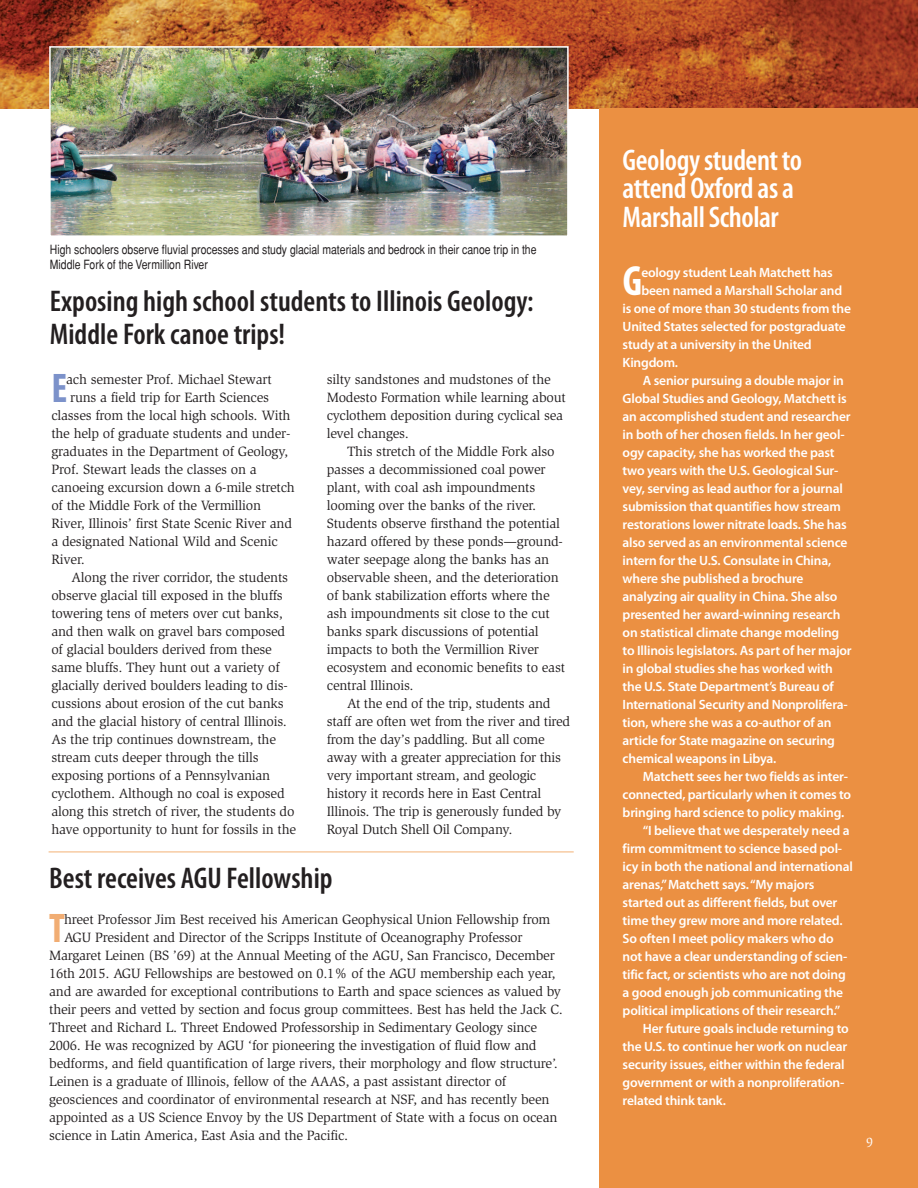
<style>
.page{position:relative;width:918px;height:1188px;background:#fff}
.page>*{position:absolute;margin:0;border:0;box-sizing:border-box;transform-origin:0 0}
.t1{font:700 condensed 42.45px "Myriad Pro";color:#fff}
.t2{font:700 condensed 41.55px "Myriad Pro";color:#7c92ca}
.t3{font:700 condensed 41.55px "Myriad Pro";color:#f1ad73}
.t4{font:600 condensed 30px/33px "Myriad Pro";color:#231f20}
.t5{font:600 condensed 30px/28.5px "Myriad Pro";letter-spacing:-.015em;color:#fff}
.t6{font:13.8px/18px "Slimbach";letter-spacing:-.015em;color:#231f20}
.t7{font:13.8px "Slimbach";color:#fff}
.t8{font:600 13.5px "Myriad Pro";letter-spacing:-.015em;color:#fff}
.t9{font:condensed 12.75px/15px "Helvetica";color:#231f20}
</style>
<div class="page">
<svg style="left:0;top:0;width:918px;height:108px;background:#b05025"></svg>
<div style="left:599px;top:108px;width:319px;height:1080px;background:#eb9042"></div>
<img style="left:52px;top:49px;width:514px;height:185px">
<div style="left:49px;top:46px;width:520px;height:191px;border:2px solid #fff"></div>
<hr style="left:49px;top:851px;width:525px;height:2px;background:#f7cba3">
<p class="t9" style="left:50px;top:242px;width:488px">High schoolers observe fluvial processes and study glacial materials and bedrock in their canoe trip in the<br>Middle Fork of the Vermillion River</p>
<h3 class="t4" style="left:50px;top:288px;width:485px">Exposing high school students to Illinois Geology:<br>Middle Fork canoe trips!</h3>
<h2 class="t2" style="left:51px;top:374px;width:17px">E</h2>
<p class="t6" style="left:66px;top:372px;width:207px">ach semester Prof. Michael Stewart</p>
<p class="t6" style="left:327px;top:372px;width:241px">silty sandstones and mudstones of the Modesto Formation while learning about cyclothem deposition during cyclical sea level changes.</p>
<p class="t6" style="left:327px;top:444px;width:240px;text-indent:20px">This stretch of the Middle Fork also passes a decommissioned coal power plant, with coal ash impoundments looming over the banks of the river.<br>Students observe firsthand the potential hazard offered by these ponds—ground&shy;water seepage along the banks has an observable sheen, and the deterioration of bank stabilization efforts where the ash impoundments sit close to the cut banks spark discussions of potential impacts to both the Vermillion River ecosystem and economic benefits to east central Illinois.</p>
<p class="t6" style="left:327px;top:696px;width:245px;text-indent:20px">At the end of the trip, students and staff are often wet from the river and tired from the day’s paddling. But all come away with a greater appreciation for this very important stream, and geologic history it records here in East Central Illinois. The trip is generously funded by Royal Dutch Shell Oil Company.</p>
<h3 class="t4" style="left:49px;top:864px;width:285px">Best receives AGU Fellowship</h3>
<h2 class="t3" style="left:49px;top:914px;width:17px">T</h2>
<p class="t6" style="left:64px;top:912px;width:488px">hreet Professor Jim Best received his American Geophysical Union Fellowship from</p>
<p class="t6" style="left:70px;top:390px;width:201px">runs a field trip for Earth Sciences</p>
<p class="t6" style="left:51px;top:408px;width:241px">classes from the local high schools. With</p>
<p class="t6" style="left:51px;top:426px;width:241px">the help of graduate students and under-</p>
<p class="t6" style="left:51px;top:444px;width:239px">graduates in the Department of Geology,</p>
<p class="t6" style="left:51px;top:462px;width:207px">Prof. Stewart leads the classes on a</p>
<p class="t6" style="left:51px;top:480px;width:245px">canoeing excursion down a 6-mile stretch</p>
<p class="t6" style="left:51px;top:498px;width:211px">of the Middle Fork of the Vermillion</p>
<p class="t6" style="left:51px;top:516px;width:242px">River, Illinois’ first State Scenic River and</p>
<p class="t6" style="left:51px;top:534px;width:228px">a designated National Wild and Scenic</p>
<p class="t6" style="left:51px;top:552px;width:35px">River.</p>
<p class="t6" style="left:72px;top:570px;width:218px">Along the river corridor, the students</p>
<p class="t6" style="left:51px;top:588px;width:233px">observe glacial till exposed in the bluffs</p>
<p class="t6" style="left:51px;top:606px;width:233px">towering tens of meters over cut banks,</p>
<p class="t6" style="left:51px;top:624px;width:235px">and then walk on gravel bars composed</p>
<p class="t6" style="left:51px;top:642px;width:222px">of glacial boulders derived from these</p>
<p class="t6" style="left:51px;top:660px;width:230px">same bluffs. They hunt out a variety of</p>
<p class="t6" style="left:51px;top:678px;width:238px">glacially derived boulders leading to dis-</p>
<p class="t6" style="left:51px;top:696px;width:234px">cussions about erosion of the cut banks</p>
<p class="t6" style="left:51px;top:714px;width:237px">and the glacial history of central Illinois.</p>
<p class="t6" style="left:51px;top:732px;width:226px">As the trip continues downstream, the</p>
<p class="t6" style="left:51px;top:750px;width:209px">stream cuts deeper through the tills</p>
<p class="t6" style="left:51px;top:768px;width:220px">exposing portions of a Pennsylvanian</p>
<p class="t6" style="left:51px;top:786px;width:235px">cyclothem. Although no coal is exposed</p>
<p class="t6" style="left:51px;top:804px;width:245px">along this stretch of river, the students do</p>
<p class="t6" style="left:51px;top:822px;width:246px">have opportunity to hunt for fossils in the</p>
<p class="t6" style="left:64px;top:930px;width:460px">AGU President and Director of the Scripps Institute of Oceanography Professor</p>
<p class="t6" style="left:49px;top:948px;width:507px">Margaret Leinen (BS ’69) at the Annual Meeting of the AGU, San Francisco, December</p>
<p class="t6" style="left:49px;top:966px;width:508px">16th 2015. AGU Fellowships are bestowed on 0.1% of the AGU membership each year,</p>
<p class="t6" style="left:49px;top:984px;width:513px">and are awarded for exceptional contributions to Earth and space sciences as valued by</p>
<p class="t6" style="left:49px;top:1002px;width:515px">their peers and vetted by section and focus group committees. Best has held the Jack C.</p>
<p class="t6" style="left:49px;top:1020px;width:489px">Threet and Richard L. Threet Endowed Professorship in Sedimentary Geology since</p>
<p class="t6" style="left:49px;top:1038px;width:489px">2006. He was recognized by AGU ‘for pioneering the investigation of fluid flow and</p>
<p class="t6" style="left:49px;top:1056px;width:510px">bedforms, and field quantification of large rivers, their morphology and flow structure’.</p>
<p class="t6" style="left:49px;top:1074px;width:459px">Leinen is a graduate of Illinois, fellow of the AAAS, a past assistant director of</p>
<p class="t6" style="left:49px;top:1092px;width:502px">geosciences and coordinator of environmental research at NSF, and has recently been</p>
<p class="t6" style="left:49px;top:1110px;width:510px">appointed as a US Science Envoy by the US Department of State with a focus on ocean</p>
<p class="t6" style="left:49px;top:1128px;width:300px">science in Latin America, East Asia and the Pacific.</p>
<h3 class="t5" style="left:623px;top:148px;width:181px">Geologystudentto attend Oxford asa<br>MarshallScholar</h3>
<h1 class="t1" style="left:623px;top:266px;width:21px">G</h1>
<p class="t8" style="left:641px;top:268px;width:193px">eology student Leah Matchett has</p>
<p class="t8" style="left:641px;top:286px;width:202px">been named a Marshall Scholar and</p>
<p class="t8" style="left:623px;top:304px;width:230px">is one of more than 30 students from the</p>
<p class="t8" style="left:623px;top:322px;width:225px">United States selected for postgraduate</p>
<p class="t8" style="left:623px;top:340px;width:191px">study at a university in the United</p>
<p class="t8" style="left:623px;top:358px;width:57px">Kingdom.</p>
<p class="t8" style="left:643px;top:376px;width:203px">A senior pursuing a double major in</p>
<p class="t8" style="left:623px;top:394px;width:226px">Global Studies and Geology, Matchett is</p>
<p class="t8" style="left:623px;top:412px;width:230px">an accomplished student and researcher</p>
<p class="t8" style="left:623px;top:430px;width:223px">in both of her chosen fields. In her geol-</p>
<p class="t8" style="left:623px;top:448px;width:213px">ogy capacity, she has worked the past</p>
<p class="t8" style="left:623px;top:466px;width:217px">two years with the U.S. Geological Sur-</p>
<p class="t8" style="left:623px;top:484px;width:222px">vey, serving as lead author for a journal</p>
<p class="t8" style="left:623px;top:502px;width:220px">submission that quantifies how stream</p>
<p class="t8" style="left:623px;top:520px;width:226px">restorations lower nitrate loads. She has</p>
<p class="t8" style="left:623px;top:538px;width:226px">also served as an environmental science</p>
<p class="t8" style="left:623px;top:556px;width:210px">intern for the U.S. Consulate in China,</p>
<p class="t8" style="left:623px;top:574px;width:182px">where she published a brochure</p>
<p class="t8" style="left:623px;top:592px;width:216px">analyzing air quality in China. She also</p>
<p class="t8" style="left:623px;top:610px;width:219px">presented her award-winning research</p>
<p class="t8" style="left:623px;top:628px;width:218px">on statistical climate change modeling</p>
<p class="t8" style="left:623px;top:646px;width:231px">to Illinois legislators. As part of her major</p>
<p class="t8" style="left:623px;top:664px;width:212px">in global studies she has worked with</p>
<p class="t8" style="left:623px;top:682px;width:213px">the U.S. State Department’s Bureau of</p>
<p class="t8" style="left:623px;top:700px;width:227px">International Security and Nonprolifera-</p>
<p class="t8" style="left:623px;top:718px;width:211px">tion, where she was a co-author of an</p>
<p class="t8" style="left:623px;top:736px;width:214px">article for State magazine on securing</p>
<p class="t8" style="left:623px;top:754px;width:155px">chemical weapons in Libya.</p>
<p class="t8" style="left:643px;top:772px;width:207px">Matchett sees her two fields as inter-</p>
<p class="t8" style="left:623px;top:790px;width:230px">connected, particularly when it comes to</p>
<p class="t8" style="left:623px;top:808px;width:223px">bringing hard science to policy making.</p>
<p class="t8" style="left:643px;top:826px;width:208px">“I believe that we desperately need a</p>
<p class="t8" style="left:623px;top:844px;width:221px">firm commitment to science based pol-</p>
<p class="t8" style="left:623px;top:862px;width:232px">icy in both the national and international</p>
<p class="t8" style="left:623px;top:880px;width:193px">arenas,”Matchett says.“My majors</p>
<p class="t8" style="left:623px;top:898px;width:216px">started out as different fields, but over</p>
<p class="t8" style="left:623px;top:916px;width:221px">time they grew more and more related.</p>
<p class="t8" style="left:623px;top:934px;width:213px">So often I meet policy makers who do</p>
<p class="t8" style="left:623px;top:952px;width:226px">not have a clear understanding of scien-</p>
<p class="t8" style="left:623px;top:970px;width:225px">tific fact, or scientists who are not doing</p>
<p class="t8" style="left:623px;top:988px;width:222px">a good enough job communicating the</p>
<p class="t8" style="left:623px;top:1006px;width:219px">political implications of their research.”</p>
<p class="t8" style="left:643px;top:1024px;width:207px">Her future goals include returning to</p>
<p class="t8" style="left:623px;top:1042px;width:226px">the U.S. to continue her work on nuclear</p>
<p class="t8" style="left:623px;top:1060px;width:224px">security issues, either within the federal</p>
<p class="t8" style="left:623px;top:1078px;width:223px">government or with a nonproliferation-</p>
<p class="t8" style="left:623px;top:1096px;width:105px">related think tank.</p>
<p class="t7" style="left:866px;top:1137px;width:9px">9</p>
</div>
